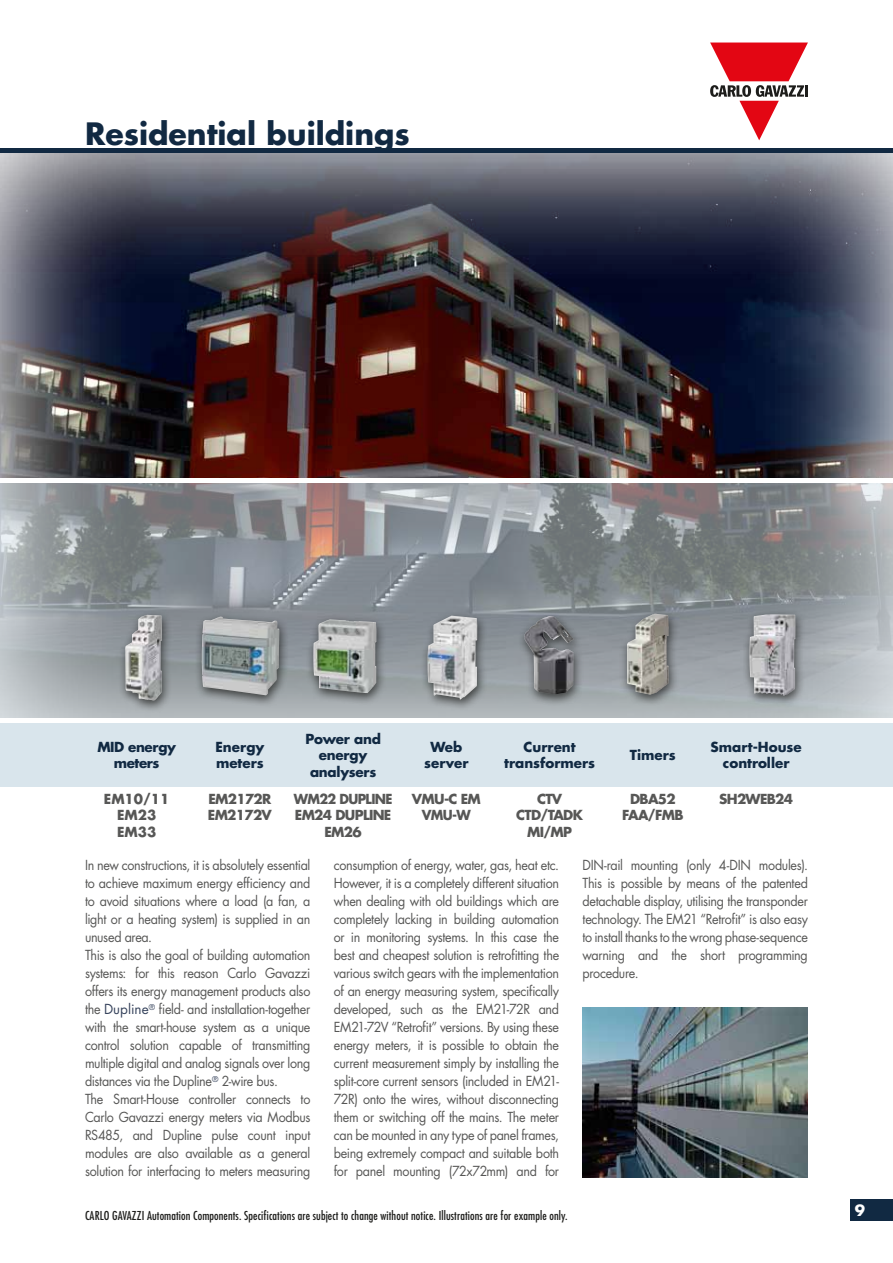
<style>
.page{position:relative;width:893px;height:1263px;background:#fff}
.page>*{position:absolute;margin:0;border:0;box-sizing:border-box;transform-origin:0 0}
.t1{font:700 30px "Futura Std";color:#112942}
.t2{font:700 15px "Futura Std";color:#fff}
.t3{font:13.5px/18px "Futura Std";letter-spacing:-.025em;color:#575756;text-align:justify;scale:.93 1}
.t4{font:700 13.5px/16.2px "Futura Std";color:#112942;text-align:center}
.t5{font:700 13.5px/16.2px "Futura Std";letter-spacing:-.05em;color:#575756;text-align:center}
.t6{font:700 13.5px/16.2px "Futura Std";letter-spacing:-.05em;color:#575756;text-align:center;scale:.95 1}
.t7{font:700 13.5px/16.2px "Futura Std";letter-spacing:-.02em;color:#112942;text-align:center}
.t8{font:700 13.5px/16.2px "Futura Std";letter-spacing:-.03em;color:#112942;text-align:center}
.t9{font:700 13.5px/16.2px "Futura Std";color:#575756;text-align:center}
.t10{font:condensed 12px "Futura Std";letter-spacing:.01em;color:#1d1d1b}
.s1{color:#36435c}
</style>
<div class="page">
<div style="left:0;top:723px;width:893px;height:64px;background:#d9e5ec"></div>
<svg style="left:710px;top:43px;width:98px;height:97px"></svg>
<div style="left:850px;top:1199px;width:43px;height:21px;background:#112942"></div>
<hr style="left:0;top:149px;width:893px;height:4px;background:#112942">
<img style="left:0;top:153px;width:893px;height:325px">
<svg style="left:0;top:483px;width:893px;height:235px;background:#93989b"></svg>
<img style="left:583px;top:1008px;width:225px;height:170px">
<div style="left:117px;top:610px;width:56px;height:103px;background:#1d1d1b;opacity:.75"></div>
<img style="left:137px;top:615px;width:10px;height:16px">
<div style="left:194px;top:612px;width:96px;height:96px;background:#1d1d1b;opacity:.75"></div>
<img style="left:202px;top:617px;width:19px;height:17px">
<div style="left:306px;top:614px;width:81px;height:92px;background:#1d1d1b;opacity:.75"></div>
<img style="left:315px;top:619px;width:15px;height:23px">
<div style="left:420px;top:611px;width:68px;height:101px;background:#1d1d1b;opacity:.75"></div>
<img style="left:428px;top:616px;width:24px;height:39px">
<div style="left:517px;top:611px;width:67px;height:96px;background:#1d1d1b;opacity:.75"></div>
<img style="left:523px;top:616px;width:50px;height:78px">
<div style="left:619px;top:609px;width:60px;height:98px;background:#1d1d1b;opacity:.75"></div>
<svg style="left:645px;top:614px;width:10px;height:4px"></svg>
<div style="left:742px;top:609px;width:64px;height:99px;background:#1d1d1b;opacity:.75"></div>
<img style="left:749px;top:614px;width:46px;height:82px">
<h1 class="t1" style="left:85px;top:113px;width:326px">Residential buildings</h1>
<p class="t8" style="left:97px;top:739px;width:80px">MID energy meters</p>
<p class="t4" style="left:215px;top:739px;width:50px;text-align:left">Energy meters</p>
<p class="t7" style="left:305px;top:731px;width:77px">Power and energy analysers</p>
<p class="t4" style="left:424px;top:739px;width:46px">Web server</p>
<p class="t4" style="left:504px;top:739px;width:92px">Current transformers</p>
<p class="t4" style="left:630px;top:747px;width:47px">Timers</p>
<p class="t4" style="left:711px;top:739px;width:93px">Smart-House controller</p>
<p class="t9" style="left:104px;top:791px;width:67px">EM10/11<br>EM23<br>EM33</p>
<p class="t5" style="left:208px;top:791px;width:65px;text-align:left">EM2172R<br>EM2172V</p>
<p class="t6" style="left:294px;top:791px;width:106px">WM22 DUPLINE<br>EM24 DUPLINE<br>EM26</p>
<p class="t5" style="left:412px;top:791px;width:70px">VMU-C EM<br>VMU-W</p>
<p class="t5" style="left:516px;top:791px;width:68px">CTV<br>CTD/TADK<br>MI/MP</p>
<p class="t5" style="left:622px;top:791px;width:63px">DBA52<br>FAA/FMB</p>
<p class="t5" style="left:719px;top:791px;width:75px">SH2WEB24</p>
<p class="t3" style="left:85px;top:856px;width:244px;text-align:left">In new constructions, it is absolutely essential to achieve maximum energy efficiency and to avoid situations where a load (a fan, a light or a heating system) is supplied in an unused area.<br>This is also the goal of building automation systems: for this reason Carlo Gavazzi offers its energy management products also the <span class="s1">Dupline</span><sup>®</sup> field- and installation-together with the smart-house system as a unique control solution capable of transmitting multiple digital and analog signals over long distances via the Dupline<sup>®</sup> 2-wire bus.<br>The Smart-House controller connects to Carlo Gavazzi energy meters via Modbus RS485, and Dupline pulse count input modules are also available as a general solution for interfacing to meters measuring</p>
<p class="t3" style="left:334px;top:856px;width:244px">consumption of energy, water, gas, heat etc.<br>However, it is a completely different situation when dealing with old buildings which are completely lacking in building automation or in monitoring systems. In this case the best and cheapest solution is retrofitting the various switch gears with the implementation of an energy measuring system, specifically developed, such as the EM21-72R and EM21-72V “Retrofit” versions. By using these energy meters, it is possible to obtain the current measurement simply by installing the split-core current sensors (included in EM21- 72R) onto the wires, without disconnecting them or switching off the mains. The meter can be mounted in any type of panel frames, being extremely compact and suitable both for panel mounting (72x72mm) and for</p>
<p class="t3" style="left:583px;top:856px;width:244px">DIN-rail mounting (only 4-DIN modules).<br>This is possible by means of the patented detachable display, utilising the transponder technology. The EM21 “Retrofit” is also easy to install thanks to the wrong phase-sequence warning and the short programming procedure.</p>
<p class="t10" style="left:85px;top:1209px;width:484px">CARLO GAVAZZI Automation Components. Specifications are subject to change without notice. Illustrations are for example only.</p>
<p class="t2" style="left:855px;top:1200px;width:12px">9</p>
</div>
